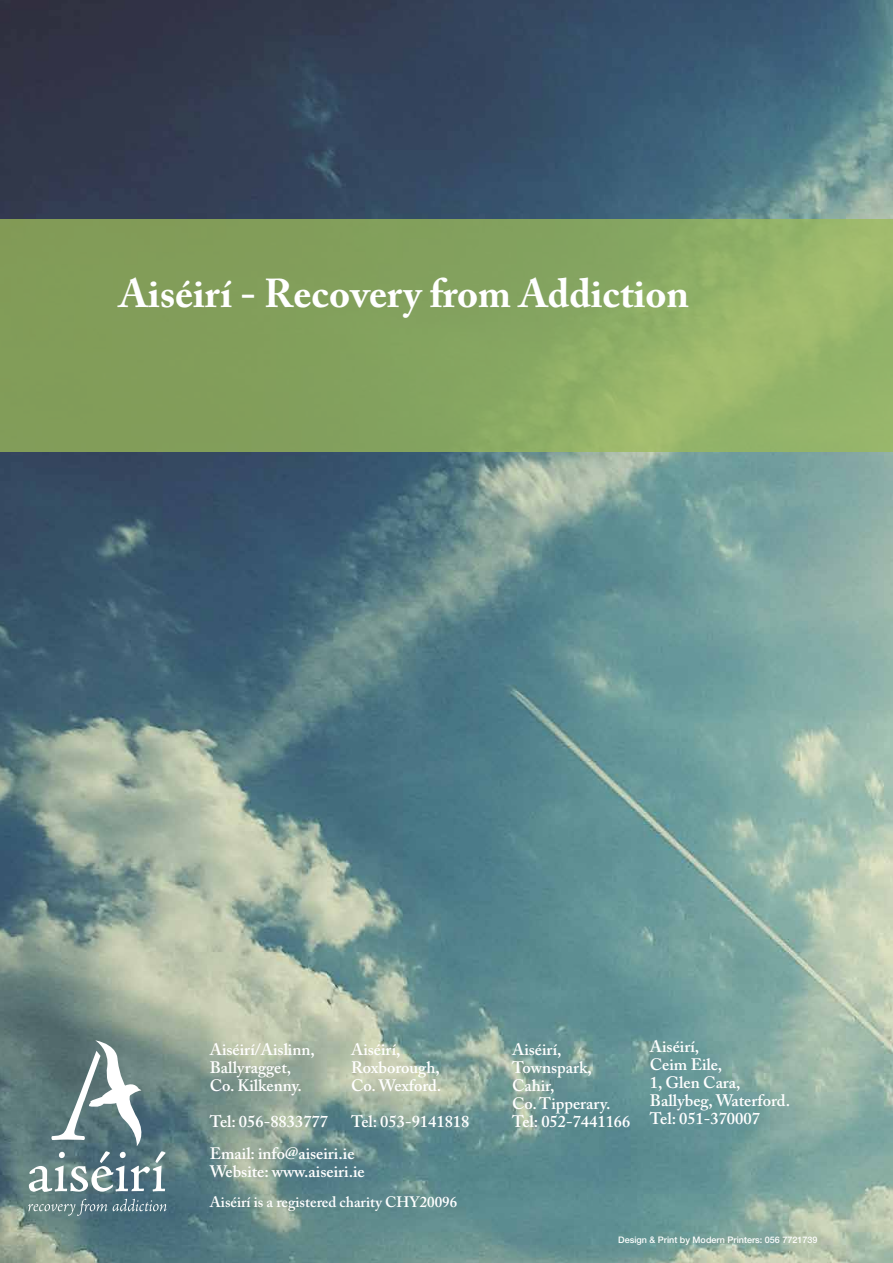
<style>
.page{position:relative;width:893px;height:1263px;background:#fff}
.page>*{position:absolute;margin:0;border:0;box-sizing:border-box;transform-origin:0 0}
.t1{font:700 40.05px "Adobe Caslon Pro";color:#fff}
.t2{font:600 16.5px/18.1px "Adobe Caslon Pro";color:#fff}
.t3{font:600 15px "Adobe Caslon Pro";color:#fff}
.t4{font:500 9px "Helvetica Neue";color:#fff}
</style>
<div class="page">
<img style="left:0;top:0;width:893px;height:1263px">
<svg style="left:28px;top:1199px;width:79px;height:17px"></svg>
<svg style="left:113px;top:1199px;width:54px;height:12px"></svg>
<svg style="left:29px;top:1040px;width:137px;height:152px"></svg>
<svg style="left:0;top:219px;width:893px;height:233px;background:#89a760"></svg>
<h1 class="t1" style="left:119px;top:270px;width:572px">Aiséirí - Recovery from Addiction</h1>
<p class="t2" style="left:210px;top:1040px;width:107px">Aiséirí/Aislinn,<br>Ballyragget,<br>Co. Kilkenny.</p>
<p class="t2" style="left:210px;top:1106px;width:146px;line-height:31.7px">Tel: 056-8833777<br>Email: info@aiseiri.ie</p>
<p class="t2" style="left:210px;top:1162px;width:156px">Website: www.aiseiri.ie</p>
<p class="t3" style="left:210px;top:1193px;width:249px">Aiséirí is a registered charity CHY20096</p>
<p class="t2" style="left:351px;top:1040px;width:92px">Aiséirí,<br>Roxborough,<br>Co. Wexford.</p>
<p class="t2" style="left:351px;top:1112px;width:120px">Tel: 053-9141818</p>
<p class="t2" style="left:512px;top:1040px;width:120px">Aiséirí,<br>Townspark,<br>Cahir,<br>Co. Tipperary.<br>Tel: 052-7441166</p>
<p class="t2" style="left:650px;top:1037px;width:142px">Aiséirí,<br>Ceim Eile,<br>1, Glen Cara,<br>Ballybeg, Waterford.<br>Tel: 051-370007</p>
<p class="t4" style="left:618px;top:1234px;width:201px">Design &amp; Print by Modern Printers: 056 7721739</p>
</div>
